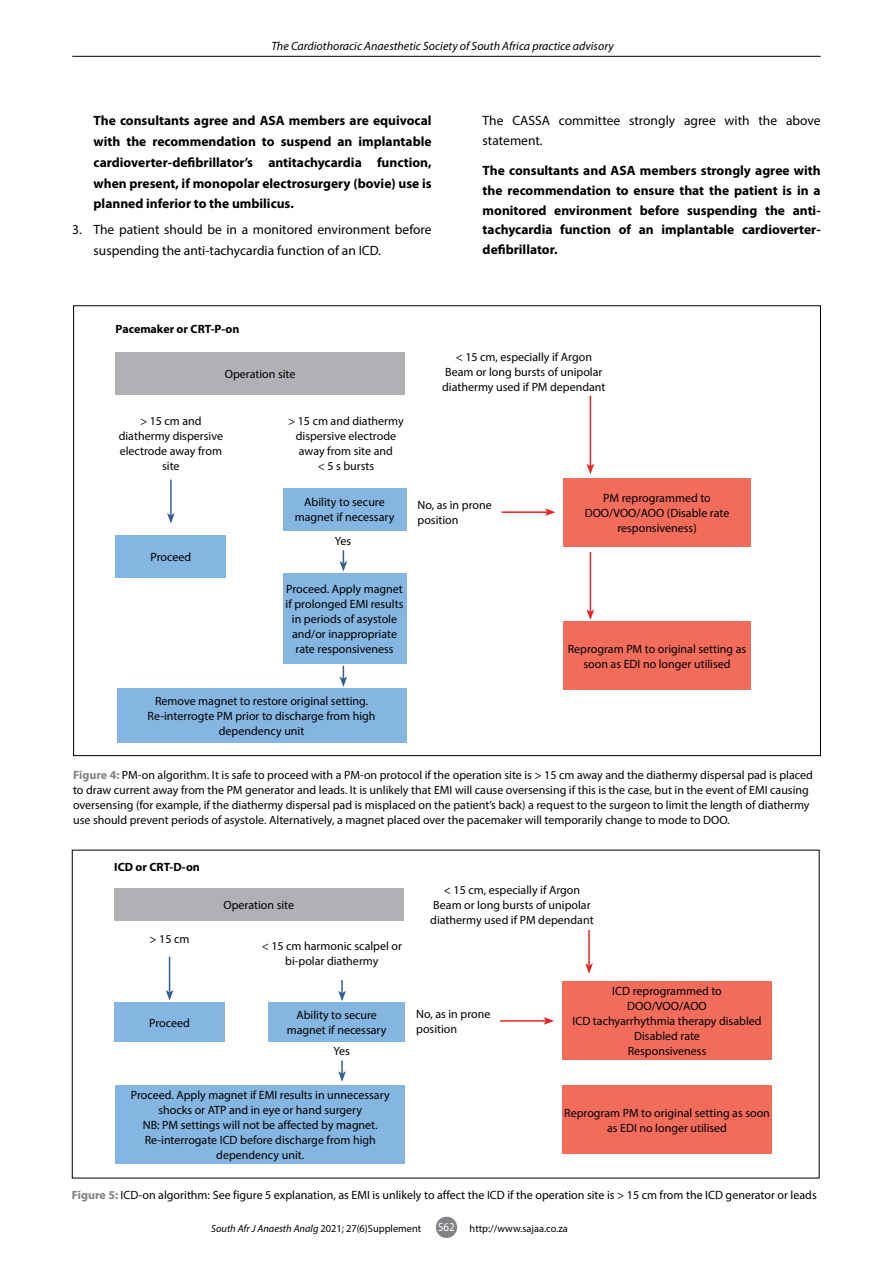
<style>
.page{position:relative;width:893px;height:1263px;background:#fff}
.page>*{position:absolute;margin:0;border:0;box-sizing:border-box;transform-origin:0 0}
.t1{font:700 13.5px/20.9px "Myriad Pro";color:#000;text-align:justify}
.t2{font:13.5px/20.9px "Myriad Pro";color:#000}
.t3{font:12px/15px "Myriad Pro";color:#000;text-align:center}
.t4{font:italic 12px "Myriad Pro";color:#000}
.t5{font:700 12px "Myriad Pro";color:#000}
.t6{font:12px "Myriad Pro";color:#fff;scale:.9 1}
.t7{font:italic 10.5px "Myriad Pro";color:#000}
.t8{font:10.5px "Myriad Pro";color:#000}
.s1{font-weight:700;color:#808285}
.s2{font-style:normal}
</style>
<div class="page">
<div style="left:436px;top:1217px;width:21px;height:21px;background:#808285;border-radius:50%"></div>
<hr style="left:72px;top:56px;width:749px;height:1px;background:#000">
<div style="left:116px;top:352px;width:289px;height:43px;background:#afb1b4"></div>
<div style="left:116px;top:535px;width:110px;height:42px;background:#85b5e1"></div>
<div style="left:283px;top:488px;width:123px;height:43px;background:#85b5e1"></div>
<div style="left:283px;top:573px;width:123px;height:91px;background:#85b5e1"></div>
<div style="left:563px;top:478px;width:188px;height:68px;background:#f26c5c"></div>
<div style="left:563px;top:622px;width:188px;height:68px;background:#f26c5c"></div>
<div style="left:117px;top:688px;width:289px;height:54px;background:#85b5e1"></div>
<hr style="left:170px;top:480px;width:2px;height:35px;background:#355f91">
<svg style="left:167px;top:513px;width:8px;height:11px"></svg>
<svg style="left:340px;top:550px;width:7px;height:21px"></svg>
<hr style="left:501px;top:511px;width:46px;height:2px;background:#ed2124">
<svg style="left:545px;top:508px;width:10px;height:8px"></svg>
<hr style="left:590px;top:396px;width:1px;height:70px;background:#ed2124">
<svg style="left:587px;top:464px;width:7px;height:10px"></svg>
<hr style="left:590px;top:552px;width:1px;height:60px;background:#ed2124">
<svg style="left:587px;top:609px;width:7px;height:11px"></svg>
<svg style="left:340px;top:666px;width:7px;height:21px"></svg>
<div style="left:114px;top:888px;width:289px;height:33px;background:#afb1b4"></div>
<div style="left:114px;top:1003px;width:111px;height:39px;background:#85b5e1"></div>
<div style="left:268px;top:1003px;width:137px;height:39px;background:#85b5e1"></div>
<div style="left:562px;top:981px;width:210px;height:79px;background:#f26c5c"></div>
<div style="left:562px;top:1085px;width:210px;height:68px;background:#f26c5c"></div>
<div style="left:116px;top:1085px;width:289px;height:79px;background:#85b5e1"></div>
<hr style="left:169px;top:957px;width:1px;height:35px;background:#355f91">
<svg style="left:166px;top:990px;width:7px;height:11px"></svg>
<svg style="left:338px;top:1060px;width:8px;height:22px"></svg>
<svg style="left:338px;top:980px;width:8px;height:21px"></svg>
<hr style="left:500px;top:1020px;width:46px;height:2px;background:#ed2124">
<svg style="left:544px;top:1017px;width:10px;height:8px"></svg>
<hr style="left:588px;top:930px;width:2px;height:36px;background:#ed2124">
<svg style="left:585px;top:963px;width:8px;height:11px"></svg>
<p class="t4" style="left:271px;top:38px;width:344px">The Cardiothoracic Anaesthetic Society of South Africa practice advisory</p>
<p class="t1" style="left:94px;top:110px;width:340px">The consultants agree and ASA members are equivocal with the recommendation to suspend an implantable cardioverter-defibrillator’s antitachycardia function, when present, if monopolar electrosurgery (bovie) use is planned inferior to the umbilicus.</p>
<p class="t2" style="left:94px;top:218px;width:340px;text-indent:-21px">3. The patient should be in a monitored environment before suspending the anti-tachycardia function of an ICD.</p>
<p class="t2" style="left:483px;top:110px;width:340px;line-height:19.8px">The CASSA committee strongly agree with the above statement.</p>
<p class="t1" style="left:483px;top:160px;width:340px;line-height:19.8px">The consultants and ASA members strongly agree with the recommendation to ensure that the patient is in a monitored environment before suspending the anti&shy;tachycardia function of an implantable cardioverter&shy;defibrillator.</p>
<p class="t5" style="left:116px;top:321px;width:125px">Pacemaker or CRT-P-on</p>
<p class="t3" style="left:225px;top:366px;width:72px">Operation site</p>
<p class="t3" style="left:119px;top:413px;width:106px">&gt; 15 cm and diathermy dispersive electrode away from site</p>
<p class="t3" style="left:288px;top:413px;width:117px">&gt; 15 cm and diathermy dispersive electrode away from site and<br>&lt; 5 s bursts</p>
<p class="t3" style="left:442px;top:349px;width:165px">&lt; 15 cm, especially if Argon<br>Beam or long bursts of unipolar diathermy used if PM dependant</p>
<p class="t3" style="left:151px;top:549px;width:42px">Proceed</p>
<p class="t3" style="left:295px;top:495px;width:101px">Ability to secure magnet if necessary</p>
<p class="t3" style="left:335px;top:533px;width:18px">Yes</p>
<p class="t3" style="left:418px;top:497px;width:76px;text-align:left">No, as in prone position</p>
<p class="t3" style="left:286px;top:581px;width:119px">Proceed. Apply magnet if prolonged EMI results in periods of asystole and/or inappropriate rate responsiveness</p>
<p class="t3" style="left:148px;top:693px;width:230px">Remove magnet to restore original setting.<br>Re-interrogte PM prior to discharge from high dependency unit</p>
<p class="t3" style="left:585px;top:490px;width:146px">PM reprogrammed to<br>DOO/VOO/AOO (Disable rate responsiveness)</p>
<p class="t3" style="left:568px;top:641px;width:180px">Reprogram PM to original setting as soon as EDI no longer utilised</p>
<p class="t3" style="left:73px;top:767px;width:741px;text-align:left"><span class="s1">Figure 4:</span> PM-on algorithm. It is safe to proceed with a PM-on protocol if the operation site is &gt; 15 cm away and the diathermy dispersal pad is placed to draw current away from the PM generator and leads. It is unlikely that EMI will cause oversensing if this is the case, but in the event of EMI causing oversensing (for example, if the diathermy dispersal pad is misplaced on the patient’s back) a request to the surgeon to limit the length of diathermy use should prevent periods of asystole. Alternatively, a magnet placed over the pacemaker will temporarily change to mode to DOO.</p>
<p class="t5" style="left:114px;top:859px;width:87px">ICD or CRT-D-on</p>
<p class="t3" style="left:150px;top:931px;width:41px">&gt; 15 cm</p>
<p class="t3" style="left:223px;top:897px;width:72px">Operation site</p>
<p class="t3" style="left:262px;top:938px;width:142px">&lt; 15 cm harmonic scalpel or bi-polar diathermy</p>
<p class="t3" style="left:149px;top:1015px;width:42px">Proceed</p>
<p class="t3" style="left:287px;top:1008px;width:101px">Ability to secure magnet if necessary</p>
<p class="t3" style="left:334px;top:1043px;width:18px">Yes</p>
<p class="t3" style="left:131px;top:1087px;width:260px">Proceed. Apply magnet if EMI results in unnecessary shocks or ATP and in eye or hand surgery<br>NB: PM settings will not be affected by magnet.<br>Re-interrogate ICD before discharge from high dependency unit.</p>
<p class="t3" style="left:430px;top:882px;width:165px">&lt; 15 cm, especially if Argon<br>Beam or long bursts of unipolar diathermy used if PM dependant</p>
<p class="t3" style="left:416px;top:1006px;width:76px;text-align:left">No, as in prone position</p>
<p class="t3" style="left:572px;top:983px;width:191px">ICD reprogrammed to<br>DOO/VOO/AOO<br>ICD tachyarrhythmia therapy disabled<br>Disabled rate<br>Responsiveness</p>
<p class="t3" style="left:564px;top:1105px;width:207px">Reprogram PM to original setting as soon as EDI no longer utilised</p>
<p class="t3" style="left:72px;top:1187px;width:746px"><span class="s1">Figure 5:</span> ICD-on algorithm: See figure 5 explanation, as EMI is unlikely to affect the ICD if the operation site is &gt; 15 cm from the ICD generator or leads</p>
<p class="t6" style="left:438px;top:1220px;width:20px">S62</p>
<p class="t7" style="left:211px;top:1221px;width:212px">South Afr J Anaesth Analg <span class="s2">2021; 27(6)Supplement</span></p>
<p class="t8" style="left:470px;top:1221px;width:100px">http://www.sajaa.co.za</p>
</div>
